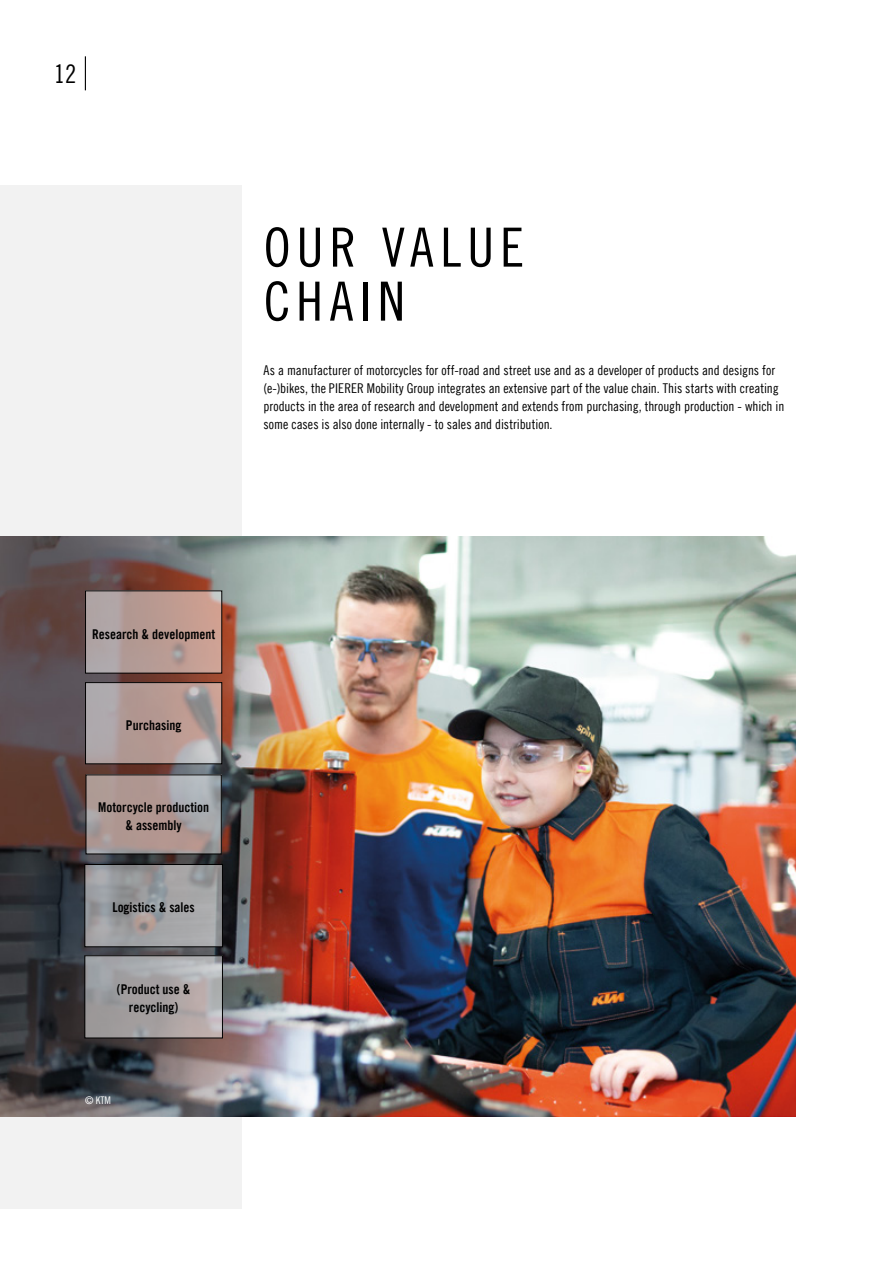
<style>
.page{position:relative;width:893px;height:1263px;background:#fff}
.page>*{position:absolute;margin:0;border:0;box-sizing:border-box;transform-origin:0 0}
.t1{font:54px/54px "Trade Gothic LT Com Cn 18";letter-spacing:.11em;color:#000}
.t2{font:25.5px "Trade Gothic LT Com Cn 18";color:#000}
.t3{font:13.5px/18px "Trade Gothic LT Com Cn 18";color:#000}
.t4{font:13.5px/18px "Trade Gothic LT Com Bd Cn 20";color:#000;text-align:center}
.t5{font:10.5px "Trade Gothic LT Com Cn 18";color:#fff}
</style>
<div class="page">
<hr style="left:85px;top:56px;width:1px;height:34px;background:#000">
<div style="left:0;top:185px;width:241px;height:1023px;background:#f2f2f2"></div>
<img style="left:0;top:537px;width:795px;height:579px">
<svg style="left:87px;top:957px;width:134px;height:79px"></svg>
<div style="left:85px;top:955px;width:138px;height:83px;border:1px solid #000"></div>
<svg style="left:87px;top:866px;width:134px;height:79px"></svg>
<div style="left:85px;top:864px;width:138px;height:83px;border:1px solid #000"></div>
<svg style="left:88px;top:777px;width:131px;height:75px;fill:#ae9793"></svg>
<svg style="left:87px;top:684px;width:133px;height:78px"></svg>
<div style="left:85px;top:682px;width:137px;height:82px;border:1px solid #000"></div>
<svg style="left:87px;top:593px;width:133px;height:78px"></svg>
<div style="left:85px;top:591px;width:137px;height:82px;border:1px solid #000"></div>
<h2 class="t2" style="left:54px;top:58px;width:24px">12</h2>
<h1 class="t1" style="left:264px;top:220px;width:262px">OUR VALUE<br>CHAIN</h1>
<p class="t3" style="left:264px;top:361px;width:522px">As a manufacturer of motorcycles for off-road and street use and as a developer of products and designs for (e-)bikes, the PIERER Mobility Group integrates an extensive part of the value chain. This starts with creating products in the area of research and development and extends from purchasing, through production - which in some cases is also done internally - to sales and distribution.</p>
<p class="t4" style="left:92px;top:625px;width:124px">Research &amp; development</p>
<p class="t4" style="left:126px;top:716px;width:57px">Purchasing</p>
<p class="t4" style="left:98px;top:798px;width:112px">Motorcycle production &amp; assembly</p>
<p class="t4" style="left:112px;top:898px;width:84px">Logistics &amp; sales</p>
<p class="t4" style="left:117px;top:980px;width:75px">(Product use &amp; recycling)</p>
<p class="t5" style="left:85px;top:1094px;width:27px">© KTM</p>
</div>
